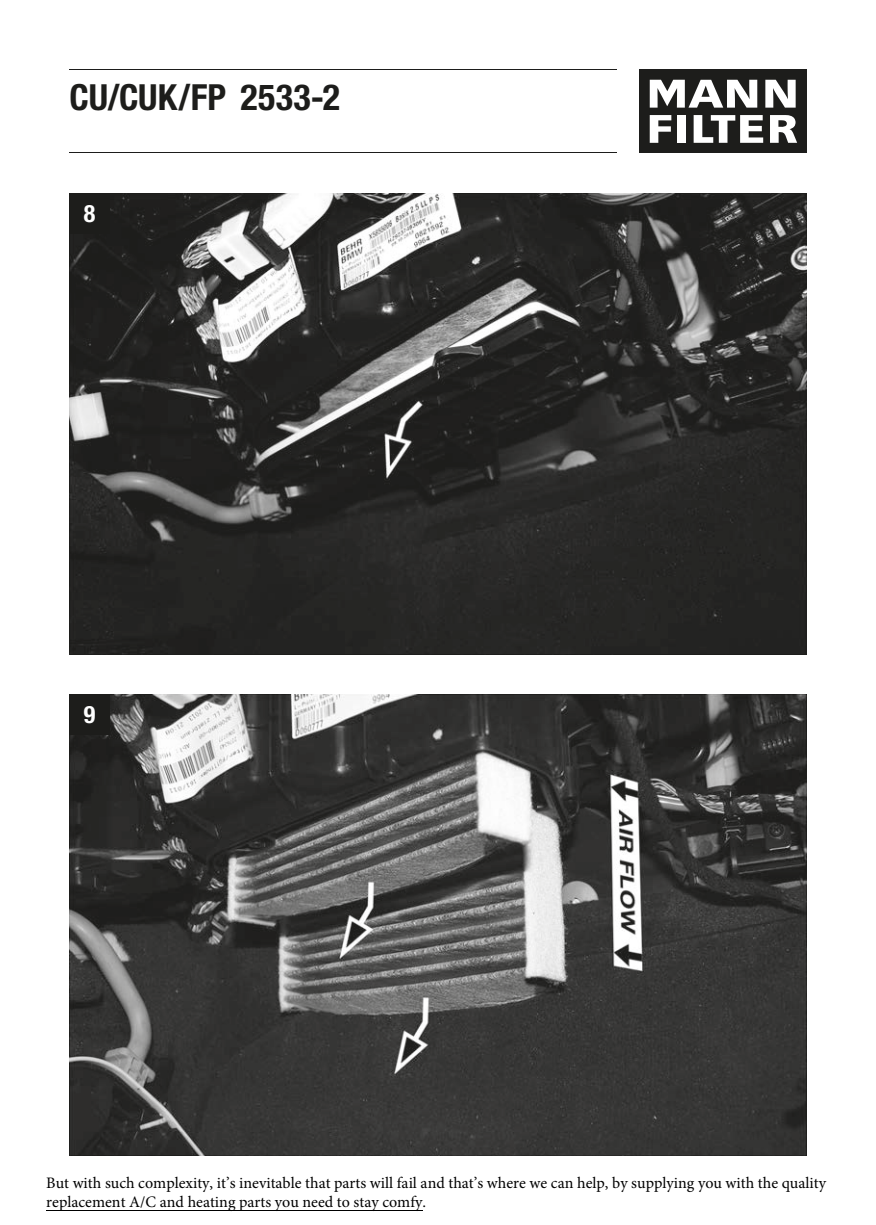
<style>
.page{position:relative;width:876px;height:1225px;background:#fff}
.page>*{position:absolute;margin:0;border:0;box-sizing:border-box;transform-origin:0 0}
.t1{font:700 condensed 36px "Helvetica Neue LT Pro";color:#1d1d1b}
.t2{font:700 condensed 24px "Helvetica Neue LT Pro";color:#fff}
.t3{font:16px/19.2px "Minion Pro";color:#000}
</style>
<div class="page">
<img style="left:69px;top:694px;width:737px;height:461px">
<img style="left:69px;top:194px;width:737px;height:460px">
<div style="left:69px;top:194px;width:41px;height:40px;background:#1d1d1b"></div>
<hr style="left:69px;top:69px;width:548px;height:1px;background:#1d1d1b">
<hr style="left:69px;top:152px;width:548px;height:1px;background:#1d1d1b">
<div style="left:639px;top:69px;width:167px;height:84px;background:#1d1d1b"></div>
<svg style="left:765px;top:80px;width:31px;height:28px"></svg>
<svg style="left:650px;top:115px;width:21px;height:28px"></svg>
<div style="left:677px;top:115px;width:9px;height:28px;background:#fff"></div>
<svg style="left:694px;top:115px;width:69px;height:28px"></svg>
<svg style="left:770px;top:115px;width:27px;height:28px"></svg>
<svg style="left:650px;top:80px;width:107px;height:28px"></svg>
<div style="left:69px;top:694px;width:41px;height:41px;background:#1d1d1b"></div>
<hr style="left:46px;top:1209px;width:376px;height:1px;background:#000">
<h1 class="t1" style="left:69px;top:75px;width:272px">CU/CUK/FP 2533-2</h1>
<h2 class="t2" style="left:84px;top:200px;width:13px">8</h2>
<h2 class="t2" style="left:84px;top:700px;width:13px">9</h2>
<p class="t3" style="left:46px;top:1173px;width:781px">But with such complexity, it’s inevitable that parts will fail and that’s where we can help, by supplying you with the quality replacement A/C and heating parts you need to stay comfy.</p>
</div>
